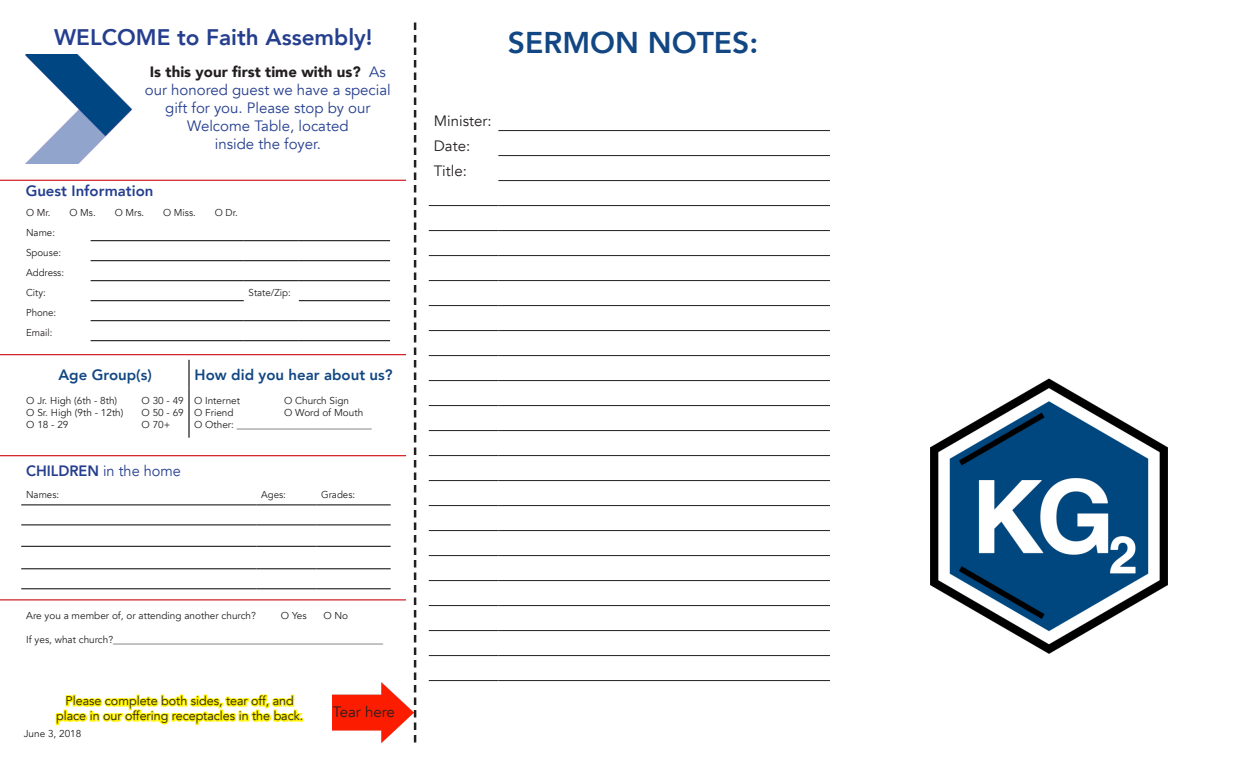
<style>
.page{position:relative;width:1260px;height:765px;background:#fff}
.page>*{position:absolute;margin:0;border:0;box-sizing:border-box;transform-origin:0 0}
.t1{font:800 30px "Avenir";color:#124783}
.t2{font:800 22.5px "Avenir";color:#253f8e}
.t3{font:15px/18px "Avenir";color:#253f8e;text-align:center}
.t4{font:800 15px "Avenir";color:#124783}
.t5{font:15px "Avenir";color:#231f20}
.t6{font:800 15px "Avenir";color:#253f8e}
.t7{font:12.5px/15px "Avenir";color:#231f20;text-align:center}
.t8{font:10px "Avenir";color:#231f20}
.s1{font-weight:900;color:#231f20}
.s2{font-weight:800}
</style>
<div class="page">
<svg style="left:414px;top:22px;width:2px;height:720px"></svg>
<svg style="left:55px;top:694px;width:249px;height:32px"></svg>
<hr style="left:91px;top:240px;width:153px;height:1px;background:#000">
<hr style="left:244px;top:240px;width:55px;height:1px;background:#000">
<hr style="left:299px;top:240px;width:91px;height:1px;background:#000">
<hr style="left:91px;top:260px;width:153px;height:1px;background:#000">
<hr style="left:244px;top:260px;width:55px;height:1px;background:#000">
<hr style="left:299px;top:260px;width:91px;height:1px;background:#000">
<hr style="left:91px;top:340px;width:153px;height:1px;background:#000">
<hr style="left:244px;top:340px;width:55px;height:1px;background:#000">
<hr style="left:299px;top:340px;width:91px;height:1px;background:#000">
<hr style="left:91px;top:280px;width:153px;height:1px;background:#000">
<hr style="left:244px;top:280px;width:55px;height:1px;background:#000">
<hr style="left:299px;top:280px;width:91px;height:1px;background:#000">
<hr style="left:91px;top:300px;width:153px;height:1px;background:#000">
<hr style="left:299px;top:300px;width:91px;height:1px;background:#000">
<hr style="left:91px;top:320px;width:153px;height:1px;background:#000">
<hr style="left:244px;top:320px;width:55px;height:1px;background:#000">
<hr style="left:299px;top:320px;width:91px;height:1px;background:#000">
<hr style="left:188px;top:360px;width:2px;height:29px;background:#231f20">
<hr style="left:188px;top:389px;width:2px;height:49px;background:#231f20">
<img style="left:333px;top:682px;width:81px;height:60px">
<hr style="left:21px;top:505px;width:235px;height:1px;background:#000">
<hr style="left:256px;top:505px;width:60px;height:1px;background:#000">
<hr style="left:316px;top:505px;width:75px;height:1px;background:#000">
<hr style="left:21px;top:525px;width:235px;height:1px;background:#000">
<hr style="left:256px;top:525px;width:60px;height:1px;background:#000">
<hr style="left:316px;top:525px;width:75px;height:1px;background:#000">
<hr style="left:21px;top:546px;width:235px;height:1px;background:#000">
<hr style="left:256px;top:546px;width:60px;height:1px;background:#000">
<hr style="left:316px;top:546px;width:75px;height:1px;background:#000">
<hr style="left:21px;top:569px;width:235px;height:1px;background:#000">
<hr style="left:256px;top:569px;width:60px;height:1px;background:#000">
<hr style="left:316px;top:569px;width:75px;height:1px;background:#000">
<hr style="left:21px;top:589px;width:235px;height:1px;background:#000">
<hr style="left:256px;top:589px;width:60px;height:1px;background:#000">
<hr style="left:316px;top:589px;width:75px;height:1px;background:#000">
<img style="left:25px;top:54px;width:107px;height:109px">
<hr style="left:498px;top:130px;width:332px;height:1px;background:#231f20">
<hr style="left:498px;top:155px;width:332px;height:1px;background:#231f20">
<hr style="left:498px;top:180px;width:332px;height:1px;background:#231f20">
<hr style="left:429px;top:205px;width:69px;height:1px;background:#231f20">
<hr style="left:498px;top:205px;width:332px;height:1px;background:#231f20">
<hr style="left:429px;top:230px;width:69px;height:1px;background:#231f20">
<hr style="left:498px;top:230px;width:332px;height:1px;background:#231f20">
<hr style="left:429px;top:255px;width:69px;height:1px;background:#231f20">
<hr style="left:498px;top:255px;width:332px;height:1px;background:#231f20">
<hr style="left:429px;top:280px;width:69px;height:1px;background:#231f20">
<hr style="left:498px;top:280px;width:332px;height:1px;background:#231f20">
<hr style="left:429px;top:305px;width:69px;height:1px;background:#231f20">
<hr style="left:498px;top:305px;width:332px;height:1px;background:#231f20">
<hr style="left:429px;top:330px;width:69px;height:1px;background:#231f20">
<hr style="left:498px;top:330px;width:332px;height:1px;background:#231f20">
<hr style="left:429px;top:355px;width:69px;height:1px;background:#231f20">
<hr style="left:498px;top:355px;width:332px;height:1px;background:#231f20">
<hr style="left:429px;top:380px;width:69px;height:1px;background:#231f20">
<hr style="left:498px;top:380px;width:332px;height:1px;background:#231f20">
<hr style="left:429px;top:405px;width:69px;height:1px;background:#231f20">
<hr style="left:498px;top:405px;width:332px;height:1px;background:#231f20">
<hr style="left:429px;top:430px;width:69px;height:1px;background:#231f20">
<hr style="left:498px;top:430px;width:332px;height:1px;background:#231f20">
<hr style="left:429px;top:455px;width:69px;height:1px;background:#231f20">
<hr style="left:498px;top:455px;width:332px;height:1px;background:#231f20">
<hr style="left:429px;top:480px;width:69px;height:1px;background:#231f20">
<hr style="left:498px;top:480px;width:332px;height:1px;background:#231f20">
<hr style="left:429px;top:505px;width:69px;height:1px;background:#231f20">
<hr style="left:498px;top:505px;width:332px;height:1px;background:#231f20">
<hr style="left:429px;top:530px;width:69px;height:1px;background:#231f20">
<hr style="left:498px;top:530px;width:332px;height:1px;background:#231f20">
<hr style="left:429px;top:555px;width:69px;height:1px;background:#231f20">
<hr style="left:498px;top:555px;width:332px;height:1px;background:#231f20">
<hr style="left:429px;top:580px;width:69px;height:1px;background:#231f20">
<hr style="left:498px;top:580px;width:332px;height:1px;background:#231f20">
<hr style="left:429px;top:605px;width:69px;height:1px;background:#231f20">
<hr style="left:498px;top:605px;width:332px;height:1px;background:#231f20">
<hr style="left:429px;top:630px;width:69px;height:1px;background:#231f20">
<hr style="left:498px;top:630px;width:332px;height:1px;background:#231f20">
<hr style="left:429px;top:655px;width:69px;height:1px;background:#231f20">
<hr style="left:498px;top:655px;width:332px;height:1px;background:#231f20">
<hr style="left:429px;top:680px;width:69px;height:1px;background:#231f20">
<hr style="left:498px;top:680px;width:332px;height:1px;background:#231f20">
<hr style="left:0;top:180px;width:406px;height:1px;background:#d1232a">
<hr style="left:0;top:354px;width:406px;height:1px;background:#d1232a">
<hr style="left:0;top:455px;width:406px;height:1px;background:#d1232a">
<hr style="left:0;top:599px;width:406px;height:1px;background:#d1232a">
<img style="left:930px;top:378px;width:238px;height:276px">
<p class="t2" style="left:54px;top:20px;width:320px">WELCOME to Faith Assembly!</p>
<p class="t1" style="left:508px;top:19px;width:252px">SERMON NOTES:</p>
<p class="t3" style="left:145px;top:63px;width:247px"><span class="s1">Is this your first time with us?</span> As our honored guest we have a special gift for you. Please stop by our</p>
<p class="t3" style="left:187px;top:117px;width:163px">Welcome Table, located</p>
<p class="t3" style="left:215px;top:135px;width:108px">inside the foyer.</p>
<p class="t6" style="left:26px;top:179px;width:129px">Guest Information</p>
<p class="t8" style="left:26px;top:206px;width:26px">O Mr.</p>
<p class="t8" style="left:69px;top:206px;width:28px">O Ms.</p>
<p class="t8" style="left:115px;top:206px;width:31px">O Mrs.</p>
<p class="t8" style="left:163px;top:206px;width:34px">O Miss.</p>
<p class="t8" style="left:215px;top:206px;width:25px">O Dr.</p>
<p class="t8" style="left:26px;top:226px;width:30px">Name:</p>
<p class="t8" style="left:26px;top:246px;width:37px">Spouse:</p>
<p class="t8" style="left:26px;top:266px;width:39px">Address:</p>
<p class="t8" style="left:26px;top:286px;width:21px">City:</p>
<p class="t8" style="left:249px;top:286px;width:44px">State/Zip:</p>
<p class="t8" style="left:26px;top:306px;width:32px">Phone:</p>
<p class="t8" style="left:26px;top:326px;width:28px">Email:</p>
<p class="t4" style="left:58px;top:363px;width:95px">Age Group(s)</p>
<p class="t4" style="left:195px;top:363px;width:200px">How did you hear about us?</p>
<p class="t8" style="left:26px;top:394px;width:92px">O Jr. High (6th - 8th)</p>
<p class="t8" style="left:26px;top:406px;width:99px">O Sr. High (9th - 12th)</p>
<p class="t8" style="left:26px;top:418px;width:44px">O 18 - 29</p>
<p class="t8" style="left:194px;top:394px;width:48px">O Internet</p>
<p class="t8" style="left:284px;top:394px;width:67px">O Church Sign</p>
<p class="t8" style="left:194px;top:406px;width:41px">O Friend</p>
<p class="t8" style="left:284px;top:406px;width:81px">O Word of Mouth</p>
<p class="t8" style="left:194px;top:418px;width:179px">O Other: ___________________________</p>
<p class="t8" style="left:142px;top:394px;width:44px">O 30 - 49</p>
<p class="t8" style="left:142px;top:406px;width:44px">O 50 - 69</p>
<p class="t8" style="left:142px;top:418px;width:30px">O 70+</p>
<p class="t3" style="left:26px;top:462px;width:156px"><span class="s2">CHILDREN</span> in the home</p>
<p class="t8" style="left:26px;top:489px;width:35px">Names:</p>
<p class="t8" style="left:261px;top:489px;width:26px">Ages:</p>
<p class="t8" style="left:321px;top:489px;width:35px">Grades:</p>
<p class="t5" style="left:434px;top:111px;width:59px">Minister:</p>
<p class="t5" style="left:434px;top:136px;width:38px">Date:</p>
<p class="t5" style="left:434px;top:161px;width:35px">Title:</p>
<p class="t8" style="left:26px;top:610px;width:231px">Are you a member of, or attending another church?</p>
<p class="t8" style="left:281px;top:610px;width:27px">O Yes</p>
<p class="t8" style="left:323px;top:610px;width:26px">O No</p>
<p class="t8" style="left:26px;top:633px;width:358px">If yes, what church?______________________________________________________</p>
<p class="t7" style="left:56px;top:694px;width:249px">Please complete both sides, tear off, and place in our offering receptacles in the back.</p>
<p class="t8" style="left:24px;top:728px;width:59px">June 3, 2018</p>
<p class="t5" style="left:333px;top:703px;width:63px">Tear here</p>
</div>
